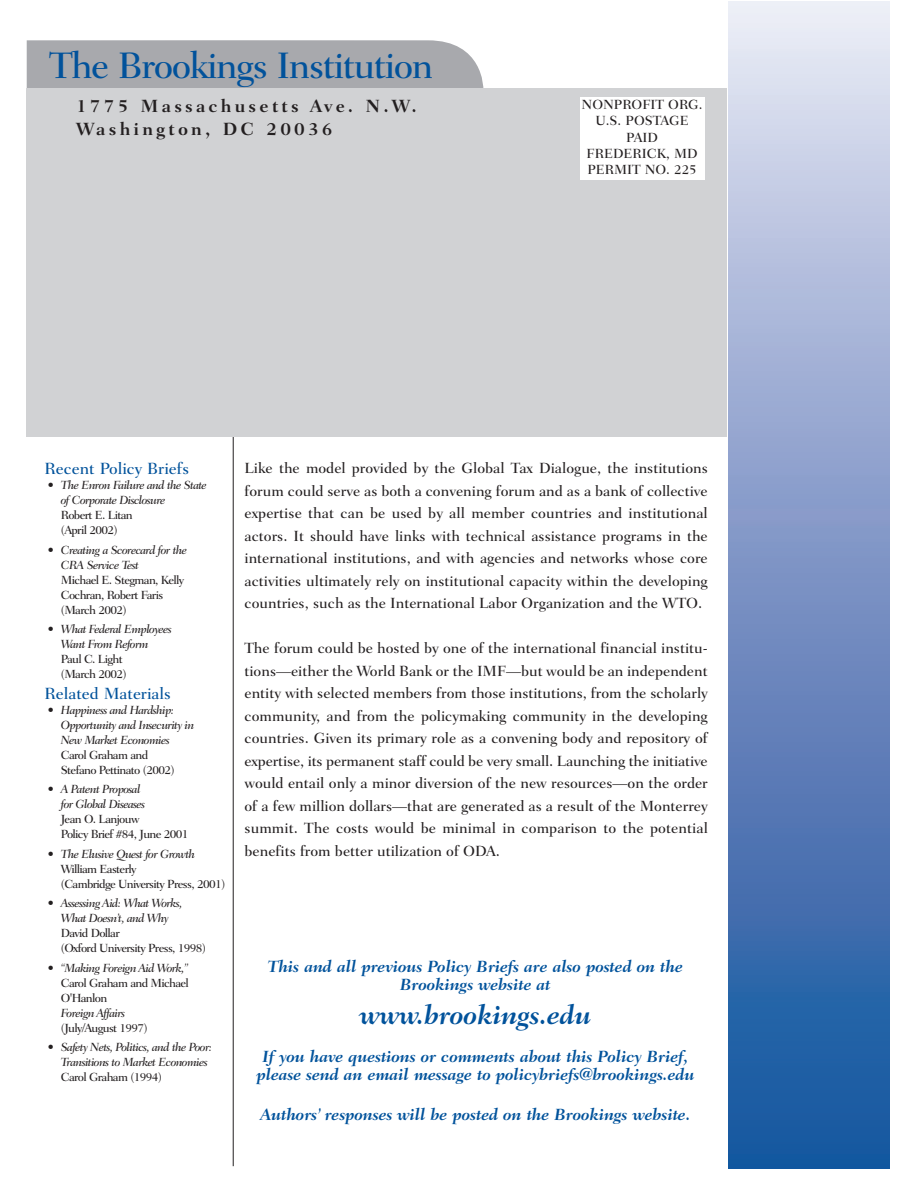
<style>
.page{position:relative;width:918px;height:1188px;background:#fff}
.page>*{position:absolute;margin:0;border:0;box-sizing:border-box;transform-origin:0 0}
.t1{font:500 37.5px "Fairfield LH";letter-spacing:-.04em;color:#01529b}
.t2{font:italic 700 27px "Fairfield LH";letter-spacing:-.01em;color:#01529b}
.t3{font:700 18px/22.5px "Fairfield LH";letter-spacing:.18em;color:#231f20}
.t4{font:italic 700 16.5px/18px "Fairfield LH";letter-spacing:-.01em;color:#01529b;text-align:center}
.t5{font:500 16.5px "Fairfield LH";color:#01529b}
.t6{font:500 15px/22.5px "Fairfield LH";color:#231f20;text-align:justify}
.t7{font:500 13.5px/16.2px "Fairfield LH";color:#231f20;text-align:center}
.t8{font:italic 500 12px/15px "Fairfield LH";letter-spacing:-.055em;color:#231f20}
.t9{font:500 12px/15px "Fairfield LH";letter-spacing:-.055em;color:#231f20}
</style>
<div class="page">
<div style="left:27px;top:40px;width:456px;height:48px;background:#a8a9ad"></div>
<hr style="left:233px;top:399px;width:1px;height:767px;background:#231f20">
<div style="left:26px;top:88px;width:725px;height:349px;background:#d1d2d4"></div>
<div style="left:580px;top:98px;width:124px;height:82px;background:#fff"></div>
<div style="left:728px;top:2px;width:162px;height:541px;background:linear-gradient(to bottom,#ebedf6,#8094c6)"></div>
<div style="left:728px;top:543px;width:162px;height:625px;background:linear-gradient(to bottom,#8593c5,#0f559e)"></div>
<h1 class="t1" style="left:49px;top:50px;width:386px">The Brookings Institution</h1>
<p class="t3" style="left:76px;top:97px;width:342px">1775 Massachusetts Ave. N.W.<br>Washington, DC 20036</p>
<p class="t7" style="left:582px;top:98px;width:122px">NONPROFIT ORG.<br>U.S. POSTAGE<br>PAID<br>FREDERICK, MD<br>PERMIT NO. 225</p>
<p class="t5" style="left:45px;top:462px;width:146px">Recent Policy Briefs</p>
<p class="t8" style="left:61px;top:479px;width:148px;text-indent:-13px">• The Enron Failure and the State of Corporate Disclosure</p>
<p class="t9" style="left:61px;top:509px;width:73px">Robert E. Litan (April 2002)</p>
<p class="t8" style="left:61px;top:543px;width:128px;text-indent:-13px">• Creating a Scorecard for the<br>CRA Service Test</p>
<p class="t9" style="left:61px;top:573px;width:125px">Michael E. Stegman, Kelly<br>Cochran, Robert Faris (March 2002)</p>
<p class="t8" style="left:61px;top:623px;width:113px;text-indent:-13px">• What Federal Employees<br>Want From Reform</p>
<p class="t9" style="left:61px;top:653px;width:67px">Paul C. Light (March 2002)</p>
<p class="t5" style="left:45px;top:687px;width:128px">Related Materials</p>
<p class="t8" style="left:61px;top:704px;width:135px;text-indent:-13px">• Happiness and Hardship:<br>Opportunity and Insecurity in<br>New Market Economies</p>
<p class="t9" style="left:61px;top:749px;width:115px">Carol Graham and<br>Stefano Pettinato (2002)</p>
<p class="t8" style="left:61px;top:783px;width:86px;text-indent:-13px">• A Patent Proposal for Global Diseases</p>
<p class="t9" style="left:61px;top:813px;width:129px">Jean O. Lanjouw<br>Policy Brief #84, June 2001</p>
<p class="t8" style="left:48px;top:848px;width:149px">• The Elusive Quest for Growth</p>
<p class="t9" style="left:61px;top:863px;width:166px">William Easterly<br>(Cambridge University Press, 2001)</p>
<p class="t8" style="left:48px;top:897px;width:136px;text-align:center">• Assessing Aid: What Works,<br>What Doesn’t, and Why</p>
<p class="t9" style="left:61px;top:927px;width:147px">David Dollar<br>(Oxford University Press, 1998)</p>
<p class="t8" style="left:48px;top:962px;width:142px">• “Making Foreign Aid Work,”</p>
<p class="t9" style="left:61px;top:977px;width:130px">Carol Graham and Michael<br>O'Hanlon</p>
<p class="t8" style="left:61px;top:1007px;width:66px">Foreign Affairs</p>
<p class="t9" style="left:61px;top:1022px;width:88px">(July/August 1997)</p>
<p class="t8" style="left:61px;top:1041px;width:153px;text-indent:-13px">• Safety Nets, Politics, and the Poor:<br>Transitions to Market Economies</p>
<p class="t9" style="left:61px;top:1071px;width:103px">Carol Graham (1994)</p>
<p class="t6" style="left:244px;top:458px;width:465px">Like the model provided by the Global Tax Dialogue, the institutions forum could serve as both a convening forum and as a bank of collective expertise that can be used by all member countries and institutional actors. It should have links with technical assistance programs in the international institutions, and with agencies and networks whose core activities ultimately rely on institutional capacity within the developing countries, such as the International Labor Organization and the WTO.</p>
<p class="t6" style="left:244px;top:638px;width:465px">The forum could be hosted by one of the international financial institu&shy;tions—either the World Bank or the IMF—but would be an independent entity with selected members from those institutions, from the scholarly community, and from the policymaking community in the developing countries. Given its primary role as a convening body and repository of expertise, its permanent staff could be very small. Launching the initiative would entail only a minor diversion of the new resources—on the order of a few million dollars—that are generated as a result of the Monterrey summit. The costs would be minimal in comparison to the potential benefits from better utilization of ODA.</p>
<p class="t4" style="left:268px;top:959px;width:417px">This and all previous Policy Briefs are also posted on the<br>Brookings website at</p>
<h2 class="t2" style="left:360px;top:1004px;width:233px">www.brookings.edu</h2>
<p class="t4" style="left:257px;top:1049px;width:439px">If you have questions or comments about this Policy Brief, please send an email message to policybriefs@brookings.edu</p>
<p class="t4" style="left:260px;top:1107px;width:432px">Authors’ responses will be posted on the Brookings website.</p>
</div>
